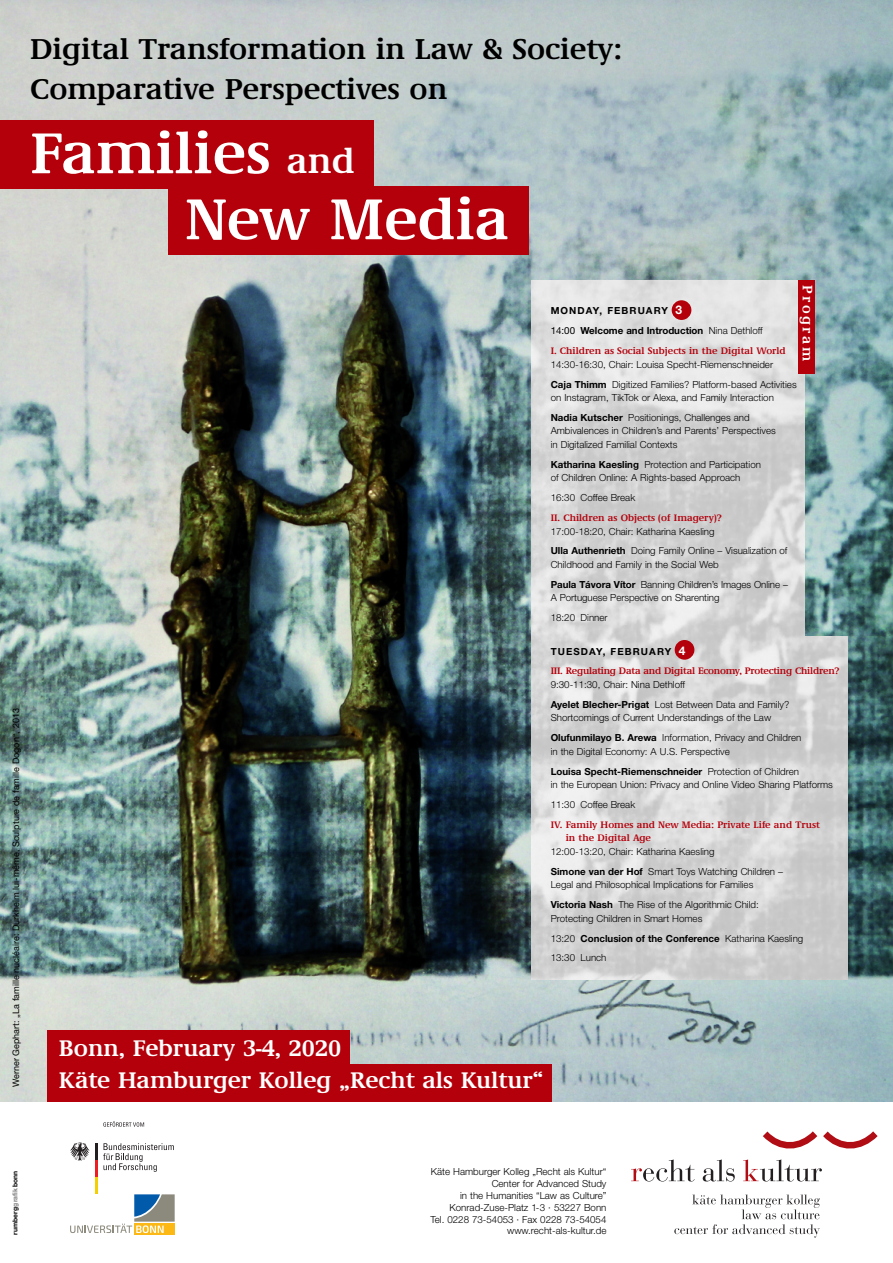
<style>
.page{position:relative;width:893px;height:1263px;background:#fff}
.page>*{position:absolute;margin:0;border:0;box-sizing:border-box;transform-origin:0 0}
.t1{font:600 59.62px/66px "Demos EF";color:#fff}
.t2{font:600 29.78px/40.4px "Demos EF";color:#000}
.t3{font:600 23.4px "Demos EF";color:#fff}
.t4{font:600 14.25px "Demos EF";letter-spacing:.17em;color:#fff}
.t5{font:300 9.75px/19.9px "Helvetica Neue";color:#000}
.t6{font:600 9.75px/13.5px "Demos EF";color:#b3000b}
.t7{font:700 9.75px/19.9px "Helvetica Neue";color:#000}
.t8{font:600 9.75px "Demos EF";letter-spacing:-.02em;color:#b3000b}
.t9{font:700 9.75px "Helvetica Neue";letter-spacing:.11em;color:#000}
.t10{font:9px "Helvetica Neue";color:#000}
.t11{font:700 6.75px "Helvetica Neue";color:#000}
.s1{font-size:36.15px}
.s2{font-size:12px;color:#fff}
.s3{font-weight:400}
.s4{font-weight:300}
.s5{font-weight:700}
.s6{color:#808080}
</style>
<div class="page">
<svg style="left:631px;top:1159px;width:64px;height:22px"></svg>
<svg style="left:703px;top:1159px;width:32px;height:22px"></svg>
<svg style="left:743px;top:1159px;width:79px;height:22px"></svg>
<svg style="left:674px;top:1194px;width:146px;height:43px"></svg>
<svg style="left:763px;top:1131px;width:115px;height:18px"></svg>
<svg style="left:103px;top:1143px;width:71px;height:29px"></svg>
<hr style="left:95px;top:1177px;width:3px;height:16px;background:#f4cf02">
<hr style="left:95px;top:1160px;width:3px;height:17px;background:#ee1d23">
<hr style="left:95px;top:1143px;width:3px;height:17px;background:#231f20">
<svg style="left:70px;top:1142px;width:20px;height:19px"></svg>
<svg style="left:103px;top:1121px;width:41px;height:6px"></svg>
<div style="left:134px;top:1223px;width:41px;height:12px;background:#fcb814"></div>
<svg style="left:70px;top:1194px;width:105px;height:39px"></svg>
<img style="left:0;top:0;width:893px;height:1101px">
<img style="left:531px;top:281px;width:317px;height:698px">
<div style="left:0;top:120px;width:374px;height:69px;background:#b3000b"></div>
<div style="left:168px;top:187px;width:361px;height:68px;background:#b3000b"></div>
<div style="left:47px;top:1030px;width:302px;height:41px;background:#b3000b"></div>
<div style="left:47px;top:1064px;width:504px;height:37px;background:#b3000b"></div>
<div style="left:672px;top:300px;width:19px;height:20px;background:#b3000b;border-radius:50%"></div>
<div style="left:675px;top:640px;width:19px;height:20px;background:#b3000b;border-radius:50%"></div>
<img style="left:805px;top:273px;width:88px;height:362px">
<div style="left:798px;top:281px;width:16px;height:93px;background:#b3000b"></div>
<h2 class="t2" style="left:30px;top:28px;width:593px">Digital Transformation in Law &amp; Society:<br>Comparative Perspectives on</h2>
<h1 class="t1" style="left:185px;top:120px;width:326px;text-indent:-155px">Families <span class="s1">and<br></span>New Media</h1>
<p class="t10" style="left:13px;top:1087px;width:380px;rotate:-90deg">Werner Gephart: „La famille nucléaire: Durkheim lui-même, Sculpture de famille Dogon“, 2013</p>
<h3 class="t4" style="left:816px;top:285px;width:77px;rotate:90deg">Program</h3>
<p class="t7" style="left:551px;top:302px;width:213px">MONDAY, FEBRUARY <span class="s2">3<br></span><span class="s3">14:00</span> Welcome and Introduction <span class="s4">Nina Dethloff</span></p>
<p class="t6" style="left:551px;top:344px;width:237px">I. Children as Social Subjects in the Digital World</p>
<p class="t5" style="left:551px;top:355px;width:247px">14:30-16:30, Chair: Louisa Specht-Riemenschneider<br><span class="s5">Caja Thimm</span> Digitized Families? Platform-based Activities</p>
<p class="t5" style="left:551px;top:389px;width:225px">on Instagram, TikTok or Alexa, and Family Interaction<br><span class="s5">Nadia Kutscher</span> Positionings, Challenges and</p>
<p class="t5" style="left:551px;top:425px;width:227px;line-height:13.5px">Ambivalences in Children’s and Parents’ Perspectives in Digitalized Familial Contexts</p>
<p class="t5" style="left:551px;top:458px;width:212px;line-height:13.5px"><span class="s5">Katharina Kaesling</span> Protection and Participation of Children Online: A Rights-based Approach</p>
<p class="t5" style="left:551px;top:489px;width:86px">16:30 Coffee Break</p>
<p class="t6" style="left:551px;top:511px;width:173px">II. Children as Objects (of Imagery)?</p>
<p class="t5" style="left:551px;top:522px;width:238px">17:00-18:20, Chair: Katharina Kaesling<br><span class="s5">Ulla Authenrieth</span> Doing Family Online – Visualization of</p>
<p class="t5" style="left:551px;top:555px;width:239px">Childhood and Family in the Social Web<br><span class="s5">Paula Távora Vítor</span> Banning Children’s Images Online –</p>
<p class="t5" style="left:551px;top:589px;width:170px">A Portuguese Perspective on Sharenting<br>18:20 Dinner</p>
<p class="t9" style="left:551px;top:648px;width:136px">TUESDAY, FEBRUARY <span class="s2">4</span></p>
<p class="t8" style="left:551px;top:665px;width:290px">III. Regulating Data and Digital Economy, Protecting Children?</p>
<p class="t5" style="left:551px;top:675px;width:240px">9:30-11:30, Chair: Nina Dethloff<br><span class="s5">Ayelet Blecher-Prigat</span> Lost Between Data and Family?</p>
<p class="t5" style="left:551px;top:709px;width:252px">Shortcomings of Current Understandings of the Law<br><span class="s5">Olufunmilayo B. Arewa</span> Information, Privacy and Children</p>
<p class="t5" style="left:551px;top:742px;width:250px">in the Digital Economy: A U.S. Perspective<br><span class="s5">Louisa Specht-Riemenschneider</span> Protection of Children</p>
<p class="t5" style="left:551px;top:776px;width:284px">in the European Union: Privacy and Online Video Sharing Platforms<br>11:30 Coffee Break</p>
<p class="t6" style="left:566px;top:818px;width:255px;text-indent:-15px">IV. Family Homes and New Media: Private Life and Trust in the Digital Age</p>
<p class="t5" style="left:551px;top:842px;width:234px">12:00-13:20, Chair: Katharina Kaesling<br><span class="s5">Simone van der Hof</span> Smart Toys Watching Children –</p>
<p class="t5" style="left:551px;top:876px;width:210px">Legal and Philosophical Implications for Families<br><span class="s5">Victoria Nash</span> The Rise of the Algorithmic Child:</p>
<p class="t5" style="left:551px;top:909px;width:254px">Protecting Children in Smart Homes<br>13:20 <span class="s5">Conclusion of the Conference</span> Katharina Kaesling<br>13:30 Lunch</p>
<h3 class="t3" style="left:59px;top:1035px;width:284px">Bonn, February 3-4, 2020</h3>
<h3 class="t3" style="left:59px;top:1066px;width:486px">Käte Hamburger Kolleg „Recht als Kultur“</h3>
<p class="t11" style="left:13px;top:1235px;width:65px;rotate:-90deg">rumberg<span class="s6">grafik</span>bonn</p>
<p class="t5" style="left:430px;top:1166px;width:177px;line-height:11.9px;text-align:right">Käte Hamburger Kolleg „Recht als Kultur“ Center for Advanced Study<br>in the Humanities “Law as Culture” Konrad-Zuse-Platz 1-3 · 53227 Bonn<br>Tel. 0228 73-54053 · Fax 0228 73-54054 www.recht-als-kultur.de</p>
</div>
